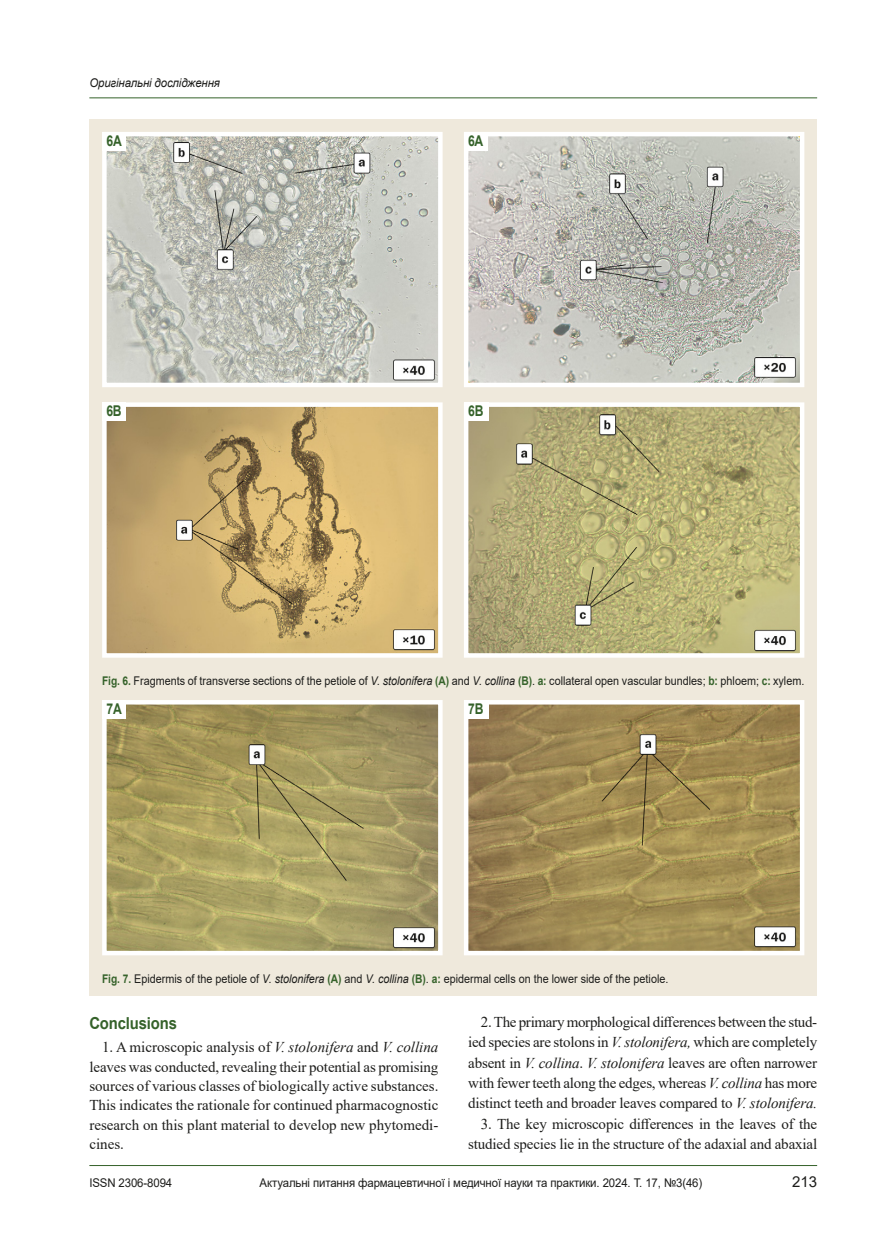
<style>
.page{position:relative;width:881px;height:1234px;background:#fff}
.page>*{position:absolute;margin:0;border:0;box-sizing:border-box;transform-origin:0 0}
.nazva{font:700 16.5px "Arial";letter-spacing:-.01em;color:#35622a;scale:.9 1}
.tecst{font:15px/19.4px "Times New Roman";letter-spacing:-.01em;color:#1d1d1b;text-align:justify}
.t1{font:15px "Arial";color:#1d1d1b}
.номер_рис{font:700 14.85px "Arial";color:#35622a;scale:.82 1}
.примечание{font:12px "Arial";color:#1d1d1b;scale:.9 1}
.примечание-2{font:12px "Arial";color:#1d1d1b;scale:.95 1}
.t2{font:italic 12px "Arial";letter-spacing:-.01em;color:#1d1d1b;scale:.95 1}
.s1{font-weight:700;color:#35622a}
.s2{font-style:italic}
</style>
<div class="page">
<hr style="left:89px;top:1164px;width:727px;height:1px;background:#35622a">
<hr style="left:89px;top:97px;width:727px;height:1px;background:#35622a">
<div style="left:89px;top:119px;width:727px;height:876px;background:#efe9dc"></div>
<svg style="left:102px;top:132px;width:341px;height:255px;background:#c5c6be"></svg>
<svg style="left:464px;top:132px;width:341px;height:255px;background:#c3c3bc"></svg>
<svg style="left:102px;top:402px;width:341px;height:256px;background:#caaf77"></svg>
<svg style="left:464px;top:402px;width:341px;height:256px;background:#bab380"></svg>
<svg style="left:102px;top:700px;width:341px;height:256px;background:#aca26c"></svg>
<svg style="left:464px;top:700px;width:341px;height:256px;background:#a6925f"></svg>
<div style="left:102px;top:132px;width:24px;height:18px;background:#fff"></div>
<div style="left:102px;top:402px;width:24px;height:18px;background:#fff"></div>
<div style="left:102px;top:700px;width:24px;height:18px;background:#fff"></div>
<div style="left:463px;top:132px;width:24px;height:18px;background:#fff"></div>
<div style="left:463px;top:402px;width:25px;height:18px;background:#fff"></div>
<div style="left:463px;top:700px;width:25px;height:18px;background:#fff"></div>
<p class="t2" style="left:89px;top:75px;width:139px">Оригінальні дослідження</p>
<p class="номер_рис" style="left:106px;top:130px;width:20px">6A</p>
<p class="номер_рис" style="left:106px;top:400px;width:20px">6B</p>
<p class="номер_рис" style="left:468px;top:130px;width:20px">6A</p>
<p class="номер_рис" style="left:468px;top:400px;width:20px">6B</p>
<p class="примечание" style="left:102px;top:672px;width:781px"><span class="s1">Fig. 6.</span> Fragments of transverse sections of the petiole of <span class="s2">V. stolonifera</span> <span class="s1">(А)</span> and <span class="s2">V. сollina</span> <span class="s1">(В)</span>. <span class="s1">a:</span> collateral open vascular bundles; <span class="s1">b:</span> phloem; <span class="s1">c:</span> xylem.</p>
<p class="номер_рис" style="left:106px;top:698px;width:20px">7A</p>
<p class="номер_рис" style="left:468px;top:698px;width:20px">7B</p>
<p class="примечание" style="left:102px;top:969px;width:630px"><span class="s1">Fig. 7.</span> Epidermis of the petiole of <span class="s2">V. stolonifera</span> <span class="s1">(А)</span> and <span class="s2">V. collina</span> <span class="s1">(В)</span>. <span class="s1">a:</span> epidermal cells on the lower side of the petiole.</p>
<p class="nazva" style="left:89px;top:1010px;width:99px">Conclusions</p>
<p class="tecst" style="left:89px;top:1036px;width:350px;text-indent:13px">1. A microscopic analysis of <span class="s2">V. stolonifera</span> and <span class="s2">V. collina </span>leaves was conducted, revealing their potential as promising sources of various classes of biologically active substances.<br>This indicates the rationale for continued pharmacognostic research on this plant material to develop new phytomedi&shy;cines.</p>
<p class="tecst" style="left:468px;top:1011px;width:350px;line-height:20.2px;text-indent:13px">2. The primary morphological differences between the stud&shy;ied species are stolons in <span class="s2">V. stolonifera,</span> which are completely absent in <span class="s2">V. collina</span>. <span class="s2">V. stolonifera</span> leaves are often narrower with fewer teeth along the edges, whereas <span class="s2">V. collina</span> has more distinct teeth and broader leaves compared to <span class="s2">V. stolonifera.</span></p>
<p class="tecst" style="left:468px;top:1112px;width:350px;line-height:20.2px;text-align:right">3. The key microscopic differences in the leaves of the studied species lie in the structure of the adaxial and abaxial</p>
<p class="примечание-2" style="left:89px;top:1174px;width:89px">ISSN 2306-8094</p>
<p class="примечание-2" style="left:259px;top:1174px;width:467px">Актуальні питання фармацевтичної і медичної науки та практики. 2024. Т. 17, №3(46)</p>
<p class="t1" style="left:791px;top:1171px;width:27px">213</p>
</div>
